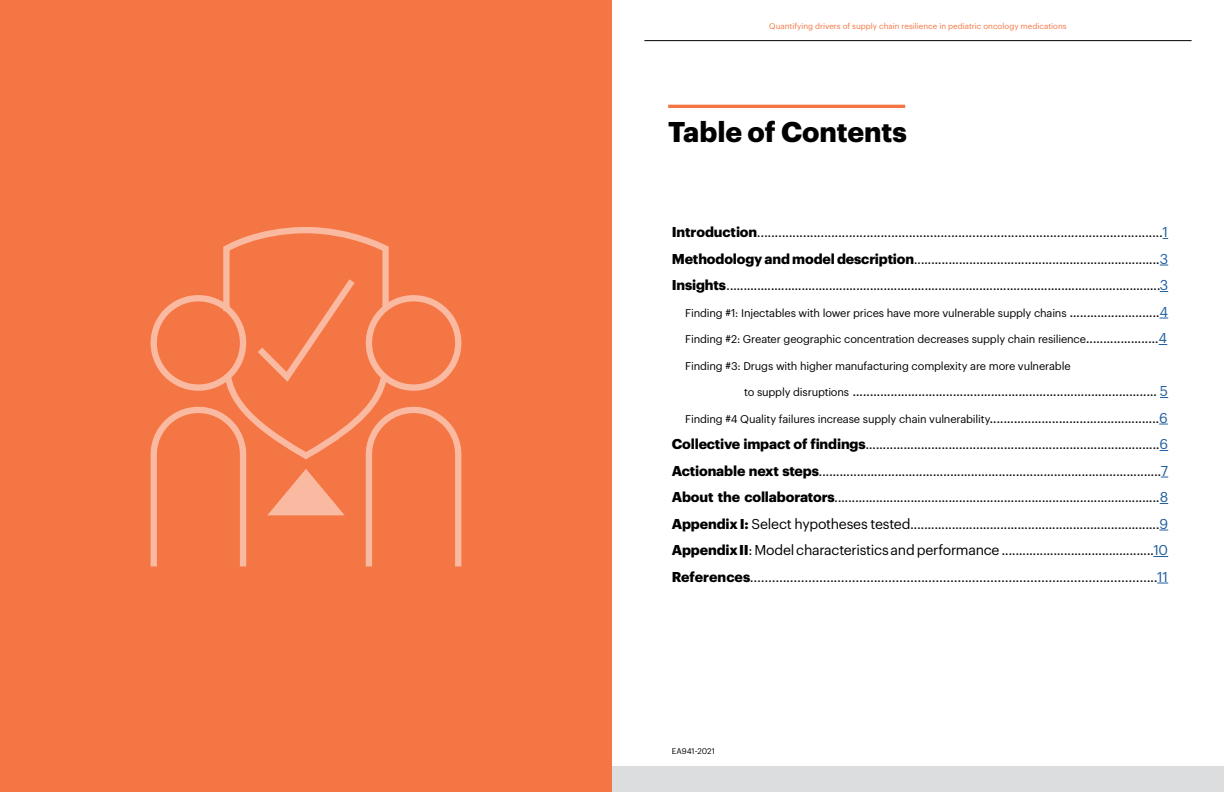
<style>
.page{position:relative;width:1224px;height:792px;background:#fff}
.page>*{position:absolute;margin:0;border:0;box-sizing:border-box;transform-origin:0 0}
.t1{font:700 28px "Graphik";letter-spacing:-.005em;color:#000}
.t2{font:14px/26.5px "Graphik";letter-spacing:-.015em;color:#000;text-align:justify}
.t3{font:11px "Graphik";letter-spacing:-.015em;color:#000}
.t4{font:8px "Graphik";color:#f47645}
.t5{font:8px "Graphik";letter-spacing:.005em;color:#000}
.s1{font-weight:700}
.s2{color:#215e9e}
.s3{font-size:14px}
.s4{font-size:14px;color:#215e9e}
.s5{font-size:11px}
</style>
<div class="page">
<div style="left:603px;top:766px;width:621px;height:26px;background:#dcddde"></div>
<hr style="left:644px;top:40px;width:548px;height:1px;background:#000">
<svg style="left:1153px;top:556px;width:15px;height:1px"></svg>
<hr style="left:668px;top:105px;width:237px;height:3px;background:#f47642">
<div style="left:0;top:0;width:612px;height:792px;background:#f47645"></div>
<svg style="left:223px;top:227px;width:166px;height:65px"></svg>
<svg style="left:251px;top:272px;width:110px;height:20px"></svg>
<svg style="left:150px;top:292px;width:312px;height:275px"></svg>
<p class="t4" style="left:769px;top:20px;width:299px">Quantifying drivers of supply chain resilience in pediatric oncology medications</p>
<h1 class="t1" style="left:668px;top:111px;width:240px">Table of Contents</h1>
<p class="t2" style="left:672px;top:218px;width:498px"><span class="s1">Introduction</span>...................................................................................................................<span class="s2">1<br></span><span class="s1">Methodology and model description</span>.......................................................................<span class="s2">3<br></span><span class="s1">Insights</span> ...............................................................................................................................<span class="s2">3</span></p>
<p class="t3" style="left:685px;top:304px;width:484px">Finding #1: Injectables with lower prices have more vulnerable supply chains <span class="s3">..........................</span><span class="s4">4</span></p>
<p class="t3" style="left:685px;top:331px;width:484px">Finding #2: Greater geographic concentration decreases supply chain resilience<span class="s3">.....................</span><span class="s4">4</span></p>
<p class="t3" style="left:685px;top:357px;width:387px">Finding #3: Drugs with higher manufacturing complexity are more vulnerable</p>
<p class="t2" style="left:744px;top:377px;width:426px"><span class="s5">to supply disruptions</span> ........................................................................................ <span class="s2">5</span></p>
<p class="t3" style="left:685px;top:410px;width:484px">Finding #4 Quality failures increase supply chain vulnerability<span class="s3">.................................................</span><span class="s4">6</span></p>
<p class="t2" style="left:672px;top:430px;width:498px"><span class="s1">Collective impact of findings</span>.....................................................................................<span class="s2">6<br></span><span class="s1">Actionable next steps</span>...................................................................................................<span class="s2">7<br></span><span class="s1">About the collaborators</span>..............................................................................................<span class="s2">8<br></span><span class="s1">Appendix I:</span> Select hypotheses tested........................................................................<span class="s2">9<br></span><span class="s1">Appendix II</span>: Model characteristics and performance ............................................<span class="s2">10<br></span><span class="s1">References</span>................................................................................................................<span class="s2">11</span></p>
<p class="t5" style="left:672px;top:745px;width:45px">EA941-2021</p>
</div>
